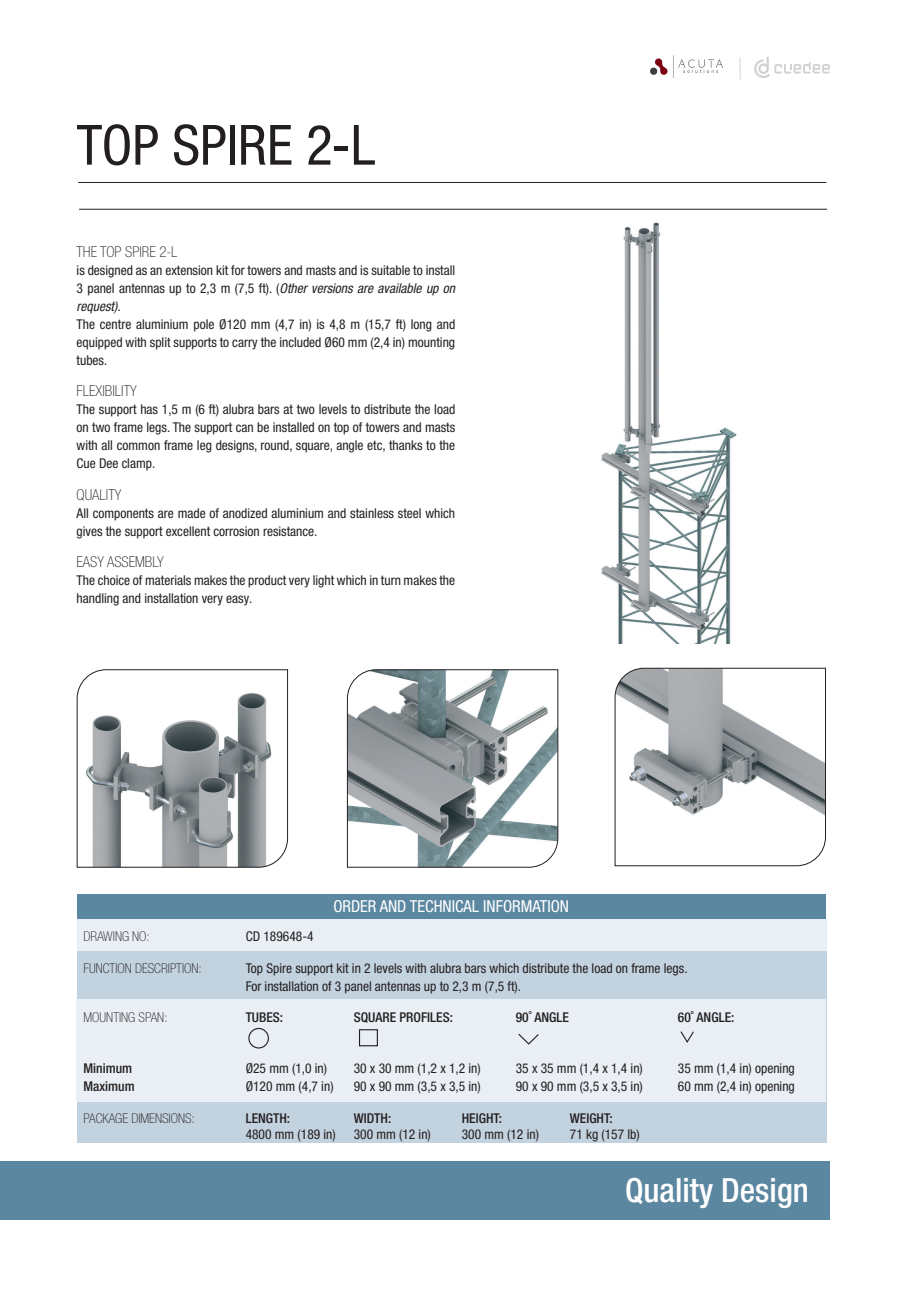
<style>
.page{position:relative;width:919px;height:1289px;background:#fff}
.page>*{position:absolute;margin:0;border:0;box-sizing:border-box;transform-origin:0 0}
.t1{font:condensed 55.5px "Helvetica Neue LT Pro";color:#231f20}
.t2{font:500 condensed 33.3px "Helvetica Neue";color:#fff}
.t3{font:condensed 16.5px "Helvetica Neue LT Pro";color:#fff}
.t4{font:100 condensed 15px "Helvetica Neue";color:#231f20}
.t5{font:condensed 13.5px/18px "Helvetica Neue LT Pro";color:#231f20;text-align:justify}
.t6{font:500 condensed 13.5px "Helvetica Neue";color:#231f20}
.t7{font:100 condensed 13.5px "Helvetica Neue";color:#231f20}
.s1{font-style:italic}
</style>
<div class="page">
<div style="left:0;top:1161px;width:829px;height:58px;background:#5c87a1"></div>
<svg style="left:739px;top:58px;width:1px;height:22px"></svg>
<svg style="left:754px;top:57px;width:75px;height:21px"></svg>
<div style="left:77px;top:923px;width:749px;height:219px;background:#c3d2df"></div>
<div style="left:77px;top:999px;width:749px;height:102px;background:#e9eff4"></div>
<div style="left:77px;top:918px;width:749px;height:32px;background:#e9eff4"></div>
<div style="left:248px;top:1027px;width:21px;height:21px;border:1px solid #231f20;border-radius:50%"></div>
<div style="left:359px;top:1029px;width:19px;height:17px;border:1px solid #231f20"></div>
<svg style="left:518px;top:1033px;width:21px;height:12px"></svg>
<svg style="left:680px;top:1031px;width:14px;height:12px"></svg>
<svg style="left:614px;top:668px;width:211px;height:198px"></svg>
<svg style="left:347px;top:669px;width:211px;height:198px"></svg>
<svg style="left:77px;top:669px;width:211px;height:198px"></svg>
<div style="left:77px;top:894px;width:748px;height:24px;background:#5c87a1"></div>
<img style="left:601px;top:222px;width:136px;height:422px">
<hr style="left:78px;top:182px;width:748px;height:1px;background:#231f20">
<hr style="left:79px;top:209px;width:748px;height:1px;background:#231f20">
<img style="left:650px;top:55px;width:73px;height:23px">
<h1 class="t1" style="left:77px;top:112px;width:300px">TOP SPIRE 2-L</h1>
<p class="t4" style="left:77px;top:243px;width:103px">THE TOP SPIRE 2-L</p>
<p class="t5" style="left:77px;top:261px;width:380px">is designed as an extension kit for towers and masts and is suitable to install 3 panel antennas up to 2,3 m (7,5 ft). (<span class="s1">Other versions are available up on request).</span></p>
<p class="t5" style="left:77px;top:315px;width:380px">The centre aluminium pole Ø120 mm (4,7 in) is 4,8 m (15,7 ft) long and equipped with split supports to carry the included Ø60 mm (2,4 in) mounting tubes.</p>
<p class="t4" style="left:77px;top:382px;width:62px">FLEXIBILITY</p>
<p class="t5" style="left:77px;top:400px;width:380px">The support has 1,5 m (6 ft) alubra bars at two levels to distribute the load on two frame legs. The support can be installed on top of towers and masts with all common frame leg designs, round, square, angle etc, thanks to the Cue Dee clamp.</p>
<p class="t4" style="left:77px;top:486px;width:46px">QUALITY</p>
<p class="t5" style="left:77px;top:504px;width:380px">All components are made of anodized aluminium and stainless steel which gives the support excellent corrosion resistance.</p>
<p class="t4" style="left:77px;top:553px;width:89px">EASY ASSEMBLY</p>
<p class="t5" style="left:77px;top:571px;width:380px">The choice of materials makes the product very light which in turn makes the handling and installation very easy.</p>
<p class="t3" style="left:333px;top:896px;width:237px">ORDER AND TECHNICAL INFORMATION</p>
<p class="t7" style="left:84px;top:928px;width:68px">DRAWING NO:</p>
<p class="t5" style="left:246px;top:927px;width:69px">CD 189648-4</p>
<p class="t7" style="left:84px;top:960px;width:120px">FUNCTION DESCRIPTION:</p>
<p class="t5" style="left:246px;top:958px;width:443px">Top Spire support kit in 2 levels with alubra bars which distribute the load on frame legs.<br>For installation of 3 panel antennas up to 2,3 m (7,5 ft).</p>
<p class="t7" style="left:84px;top:1009px;width:85px">MOUNTING SPAN:</p>
<p class="t6" style="left:246px;top:1009px;width:39px">TUBES:</p>
<p class="t6" style="left:354px;top:1009px;width:101px">SQUARE PROFILES:</p>
<p class="t6" style="left:516px;top:1009px;width:55px">90˚ ANGLE</p>
<p class="t6" style="left:678px;top:1009px;width:58px">60˚ ANGLE:</p>
<p class="t6" style="left:84px;top:1060px;width:50px">Minimum</p>
<p class="t5" style="left:246px;top:1059px;width:83px">Ø25 mm (1,0 in)</p>
<p class="t5" style="left:354px;top:1059px;width:128px">30 x 30 mm (1,2 x 1,2 in)</p>
<p class="t5" style="left:516px;top:1059px;width:128px">35 x 35 mm (1,4 x 1,4 in)</p>
<p class="t5" style="left:678px;top:1059px;width:118px">35 mm (1,4 in) opening</p>
<p class="t6" style="left:84px;top:1078px;width:53px">Maximum</p>
<p class="t5" style="left:246px;top:1077px;width:89px">Ø120 mm (4,7 in)</p>
<p class="t5" style="left:354px;top:1077px;width:128px">90 x 90 mm (3,5 x 3,5 in)</p>
<p class="t5" style="left:516px;top:1077px;width:128px">90 x 90 mm (3,5 x 3,5 in)</p>
<p class="t5" style="left:678px;top:1077px;width:118px">60 mm (2,4 in) opening</p>
<p class="t7" style="left:84px;top:1110px;width:113px">PACKAGE DIMENSIONS:</p>
<p class="t6" style="left:246px;top:1109px;width:46px">LENGTH:</p>
<p class="t6" style="left:354px;top:1109px;width:39px">WIDTH:</p>
<p class="t6" style="left:462px;top:1109px;width:42px">HEIGHT:</p>
<p class="t6" style="left:570px;top:1109px;width:44px">WEIGHT:</p>
<p class="t5" style="left:246px;top:1124px;width:92px">4800 mm (189 in)</p>
<p class="t5" style="left:354px;top:1124px;width:79px">300 mm (12 in)</p>
<p class="t5" style="left:462px;top:1124px;width:79px">300 mm (12 in)</p>
<p class="t5" style="left:570px;top:1124px;width:71px">71 kg (157 lb)</p>
<h2 class="t2" style="left:625px;top:1170px;width:185px">Quality Design</h2>
</div>
